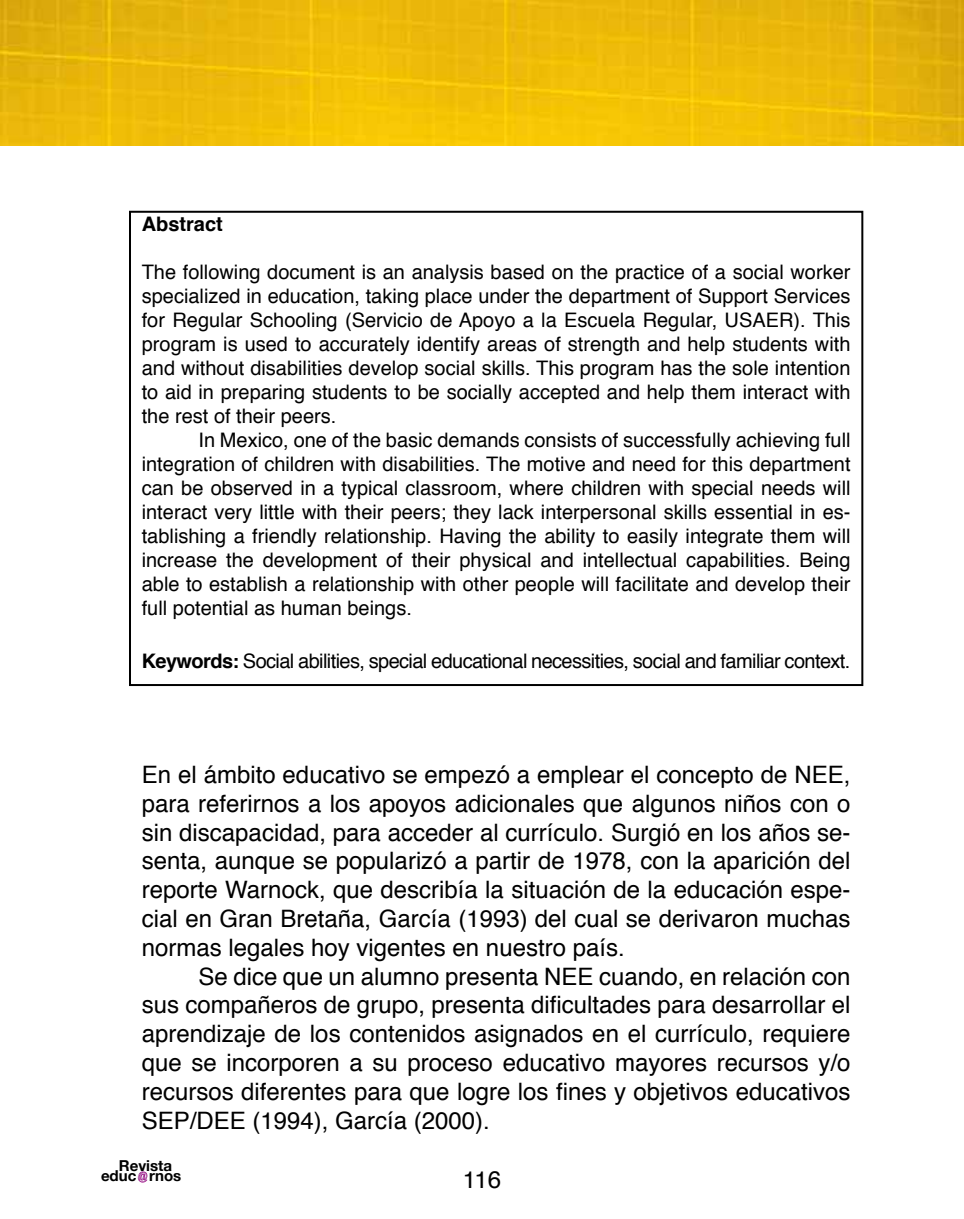
<style>
.page{position:relative;width:964px;height:1219px;background:#fff}
.page>*{position:absolute;margin:0;border:0;box-sizing:border-box;transform-origin:0 0}
.t1{font:24px/28.8px "Helvetica";color:#000;text-align:justify}
.t2{font:20px/24px "Helvetica";color:#000;text-align:justify}
.t3{font:20px "Helvetica";letter-spacing:-.03em;color:#000}
.t4{font:700 20px "Helvetica";color:#000}
.t5{font:700 15px "Helvetica Neue";color:#000}
.s1{font-weight:700}
</style>
<div class="page">
<img style="left:0;top:0;width:964px;height:146px">
<svg style="left:138px;top:1171px;width:9px;height:12px"></svg>
<div style="left:129px;top:211px;width:734px;height:475px;border:2px solid #000"></div>
<p class="t4" style="left:142px;top:208px;width:83px">Abstract</p>
<p class="t2" style="left:142px;top:261px;width:710px">The following document is an analysis based on the practice of a social worker specialized in education, taking place under the department of Support Services for Regular Schooling (Servicio de Apoyo a la Escuela Regular, USAER). This program is used to accurately identify areas of strength and help students with and without disabilities develop social skills. This program has the sole intention to aid in preparing students to be socially accepted and help them interact with the rest of their peers.</p>
<p class="t2" style="left:142px;top:429px;width:710px;text-indent:57px">In Mexico, one of the basic demands consists of successfully achieving full integration of children with disabilities. The motive and need for this department can be observed in a typical classroom, where children with special needs will interact very little with their peers; they lack interpersonal skills essential in es&shy;tablishing a friendly relationship. Having the ability to easily integrate them will increase the development of their physical and intellectual capabilities. Being able to establish a relationship with other people will facilitate and develop their full potential as human beings.</p>
<p class="t3" style="left:142px;top:645px;width:710px"><span class="s1">Keywords:</span> Social abilities, special educational necessities, social and familiar context.</p>
<p class="t1" style="left:142px;top:761px;width:710px">En el ámbito educativo se empezó a emplear el concepto de NEE, para referirnos a los apoyos adicionales que algunos niños con o sin discapacidad, para acceder al currículo. Surgió en los años se&shy;senta, aunque se popularizó a partir de 1978, con la aparición del reporte Warnock, que describía la situación de la educación espe&shy;cial en Gran Bretaña, García (1993) del cual se derivaron muchas normas legales hoy vigentes en nuestro país.</p>
<p class="t1" style="left:142px;top:963px;width:710px;text-indent:57px">Se dice que un alumno presenta NEE cuando, en relación con sus compañeros de grupo, presenta dificultades para desarrollar el aprendizaje de los contenidos asignados en el currículo, requiere que se incorporen a su proceso educativo mayores recursos y/o recursos diferentes para que logre los fines y objetivos educativos SEP/DEE (1994), García (2000).</p>
<p class="t5" style="left:119px;top:1157px;width:55px">Revista</p>
<p class="t5" style="left:101px;top:1167px;width:82px">educ rnos</p>
<p class="t1" style="left:463px;top:1166px;width:40px">116</p>
</div>
